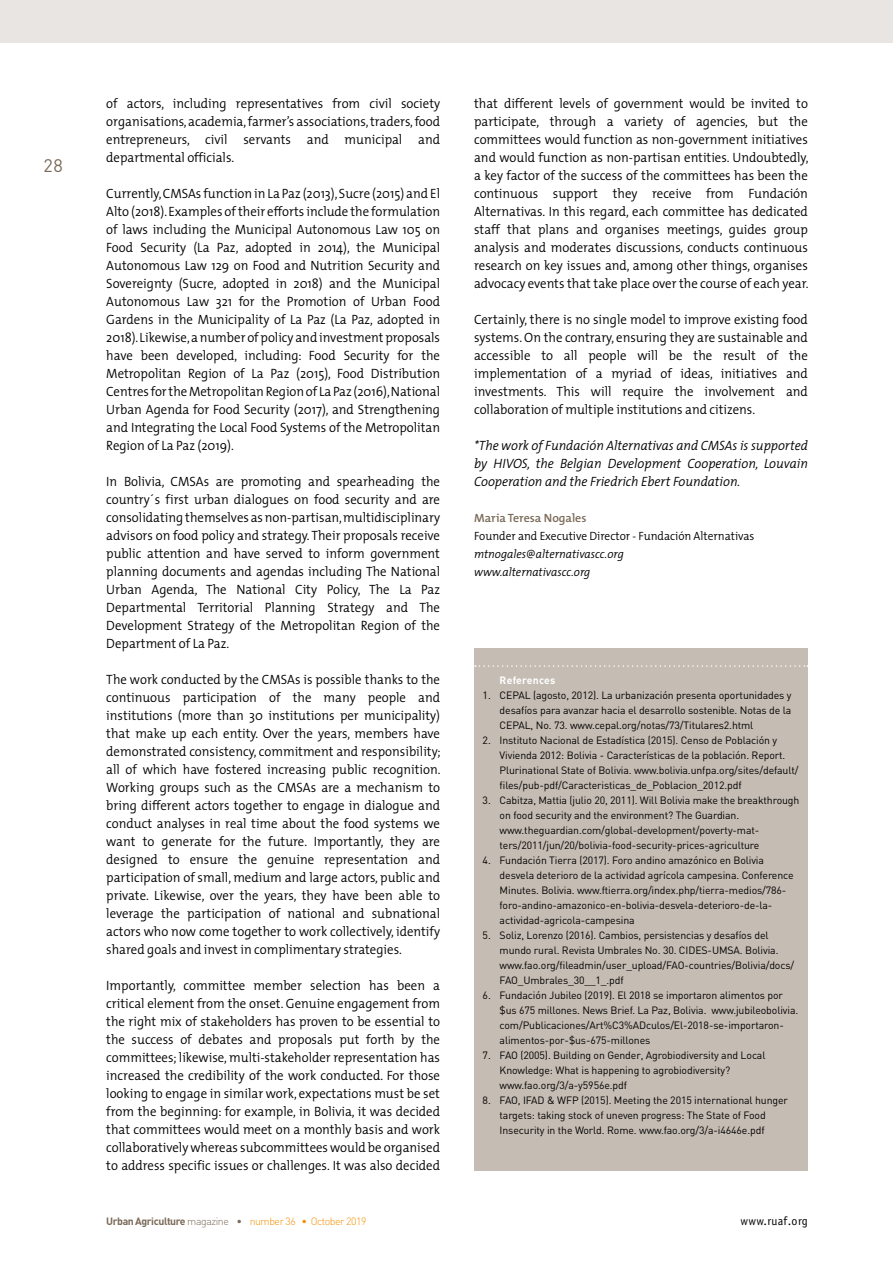
<style>
.page{position:relative;width:893px;height:1263px;background:#fff}
.page>*{position:absolute;margin:0;border:0;box-sizing:border-box;transform-origin:0 0}
.t1{font:18px "DIN";color:#7b6a58}
.t2{font:300 13.5px/18px "The Mix";color:#000;text-align:justify;scale:.95 1}
.t3{font:italic 300 13.5px/18px "The Mix";color:#000;text-align:justify;scale:.95 1}
.t4{font:italic 300 12px/18px "The Mix";color:#000;scale:.95 1}
.t5{font:300 12px "The Mix";color:#000;scale:.95 1}
.t6{font:600 12px "The Mix";color:#7b6a58}
.t7{font:12px "Officina Sans";letter-spacing:.03em;color:#000}
.t8{font:10.5px/15px "DIN";letter-spacing:-.01em;color:#000}
.t9{font:300 10.5px "DIN";letter-spacing:-.04em;color:#f39000}
.t10{font:700 10.5px "DIN";letter-spacing:.02em;color:#fff}
.s1{font-weight:700;color:#7b6a58}
.s2{color:#7b6a58}
</style>
<div class="page">
<div style="left:0;top:0;width:893px;height:43px;background:#e9e5e2"></div>
<div style="left:474px;top:648px;width:334px;height:522px;background:#c5bcb3"></div>
<svg style="left:475px;top:665px;width:333px;height:2px"></svg>
<h1 class="t1" style="left:44px;top:155px;width:21px">28</h1>
<p class="t2" style="left:106px;top:94px;width:353px">of actors, including representatives from civil society organisations, academia, farmer’s associations, traders, food entrepreneurs, civil servants and municipal and departmental officials.</p>
<p class="t2" style="left:106px;top:184px;width:353px">Currently, CMSAs function in La Paz (2013), Sucre (2015) and El Alto (2018). Examples of their efforts include the formulation of laws including the Municipal Autonomous Law 105 on Food Security (La Paz, adopted in 2014), the Municipal Autonomous Law 129 on Food and Nutrition Security and Sovereignty (Sucre, adopted in 2018) and the Municipal Autonomous Law 321 for the Promotion of Urban Food Gardens in the Municipality of La Paz (La Paz, adopted in 2018). Likewise, a number of policy and investment proposals have been developed, including: Food Security for the Metropolitan Region of La Paz (2015), Food Distribution Centres for the Metropolitan Region of La Paz (2016), National Urban Agenda for Food Security (2017), and Strengthening and Integrating the Local Food Systems of the Metropolitan Region of La Paz (2019).</p>
<p class="t2" style="left:106px;top:472px;width:353px">In Bolivia, CMSAs are promoting and spearheading the country´s first urban dialogues on food security and are consolidating themselves as non-partisan, multidisciplinary advisors on food policy and strategy. Their proposals receive public attention and have served to inform government planning documents and agendas including The National Urban Agenda, The National City Policy, The La Paz Departmental Territorial Planning Strategy and The Development Strategy of the Metropolitan Region of the Department of La Paz.</p>
<p class="t2" style="left:106px;top:670px;width:353px">The work conducted by the CMSAs is possible thanks to the continuous participation of the many people and institutions (more than 30 institutions per municipality) that make up each entity. Over the years, members have demonstrated consistency, commitment and responsibility; all of which have fostered increasing public recognition.<br>Working groups such as the CMSAs are a mechanism to bring different actors together to engage in dialogue and conduct analyses in real time about the food systems we want to generate for the future. Importantly, they are designed to ensure the genuine representation and participation of small, medium and large actors, public and private. Likewise, over the years, they have been able to leverage the participation of national and subnational actors who now come together to work collectively, identify shared goals and invest in complimentary strategies.</p>
<p class="t2" style="left:106px;top:976px;width:353px">Importantly, committee member selection has been a critical element from the onset. Genuine engagement from the right mix of stakeholders has proven to be essential to the success of debates and proposals put forth by the committees; likewise, multi-stakeholder representation has increased the credibility of the work conducted. For those looking to engage in similar work, expectations must be set from the beginning: for example, in Bolivia, it was decided that committees would meet on a monthly basis and work collaboratively whereas subcommittees would be organised to address specific issues or challenges. It was also decided</p>
<p class="t9" style="left:106px;top:1215px;width:262px"><span class="s1">Urban Agriculture</span> <span class="s2">magazine •</span> number 36 • October 2019</p>
<p class="t2" style="left:474px;top:94px;width:354px">that different levels of government would be invited to participate, through a variety of agencies, but the committees would function as non-government initiatives and would function as non-partisan entities. Undoubtedly, a key factor of the success of the committees has been the continuous support they receive from Fundación Alternativas. In this regard, each committee has dedicated staff that plans and organises meetings, guides group analysis and moderates discussions, conducts continuous research on key issues and, among other things, organises advocacy events that take place over the course of each year.</p>
<p class="t2" style="left:474px;top:310px;width:353px">Certainly, there is no single model to improve existing food systems. On the contrary, ensuring they are sustainable and accessible to all people will be the result of the implementation of a myriad of ideas, initiatives and investments. This will require the involvement and collaboration of multiple institutions and citizens.</p>
<p class="t3" style="left:474px;top:436px;width:353px">*The work of Fundación Alternativas and CMSAs is supported by HIVOS, the Belgian Development Cooperation, Louvain Cooperation and the Friedrich Ebert Foundation.</p>
<p class="t6" style="left:474px;top:508px;width:114px">Maria Teresa Nogales</p>
<p class="t5" style="left:474px;top:526px;width:297px">Founder and Executive Director - Fundación Alternativas</p>
<p class="t4" style="left:474px;top:545px;width:159px">mtnogales@alternativascc.org www.alternativascc.org</p>
<p class="t10" style="left:500px;top:673px;width:57px">References</p>
<p class="t8" style="left:500px;top:687px;width:293px;text-align:justify;text-indent:-17px">1. CEPAL (agosto, 2012). La urbanización presenta oportunidades y desafíos para avanzar hacia el desarrollo sostenible. Notas de la CEPAL, No. 73. www.cepal.org/notas/73/Titulares2.html</p>
<p class="t8" style="left:500px;top:732px;width:300px;text-indent:-17px">2. Instituto Nacional de Estadística (2015). Censo de Población y Vivienda 2012: Bolivia - Características de la población. Report.<br>Plurinational State of Bolivia. www.bolivia.unfpa.org/sites/default/ files/pub-pdf/Caracteristicas_de_Poblacion_2012.pdf</p>
<p class="t8" style="left:500px;top:792px;width:301px;text-indent:-17px">3. Cabitza, Mattia (julio 20, 2011). Will Bolivia make the breakthrough on food security and the environment? The Guardian. www.theguardian.com/global-development/poverty-mat&shy;ters/2011/jun/20/bolivia-food-security-prices-agriculture</p>
<p class="t8" style="left:500px;top:852px;width:296px;text-indent:-17px">4. Fundación Tierra (2017). Foro andino amazónico en Bolivia desvela deterioro de la actividad agrícola campesina. Conference Minutes. Bolivia. www.ftierra.org/index.php/tierra-medios/786- foro-andino-amazonico-en-bolivia-desvela-deterioro-de-la&shy;actividad-agricola-campesina</p>
<p class="t8" style="left:500px;top:927px;width:296px;text-indent:-17px">5. Soliz, Lorenzo (2016). Cambios, persistencias y desafíos del mundo rural. Revista Umbrales No. 30. CIDES-UMSA. Bolivia. www.fao.org/fileadmin/user_upload/FAO-countries/Bolivia/docs/ FAO_Umbrales_30__1_.pdf</p>
<p class="t8" style="left:500px;top:987px;width:300px;text-indent:-17px">6. Fundación Jubileo (2019). El 2018 se importaron alimentos por $us 675 millones. News Brief. La Paz, Bolivia. www.jubileobolivia. com/Publicaciones/Art%C3%ADculos/El-2018-se-importaron&shy;alimentos-por-$us-675-millones</p>
<p class="t8" style="left:500px;top:1047px;width:267px;text-indent:-17px">7. FAO (2005). Building on Gender, Agrobiodiversity and Local<br>Knowledge: What is happening to agrobiodiversity? www.fao.org/3/a-y5956e.pdf</p>
<p class="t8" style="left:483px;top:1093px;width:307px;text-align:center">8. FAO, IFAD &amp; WFP (2015). Meeting the 2015 international hunger targets: taking stock of uneven progress: The State of Food<br>Insecurity in the World. Rome. www.fao.org/3/a-i4646e.pdf</p>
<p class="t7" style="left:741px;top:1214px;width:69px">www.ruaf.org</p>
</div>
